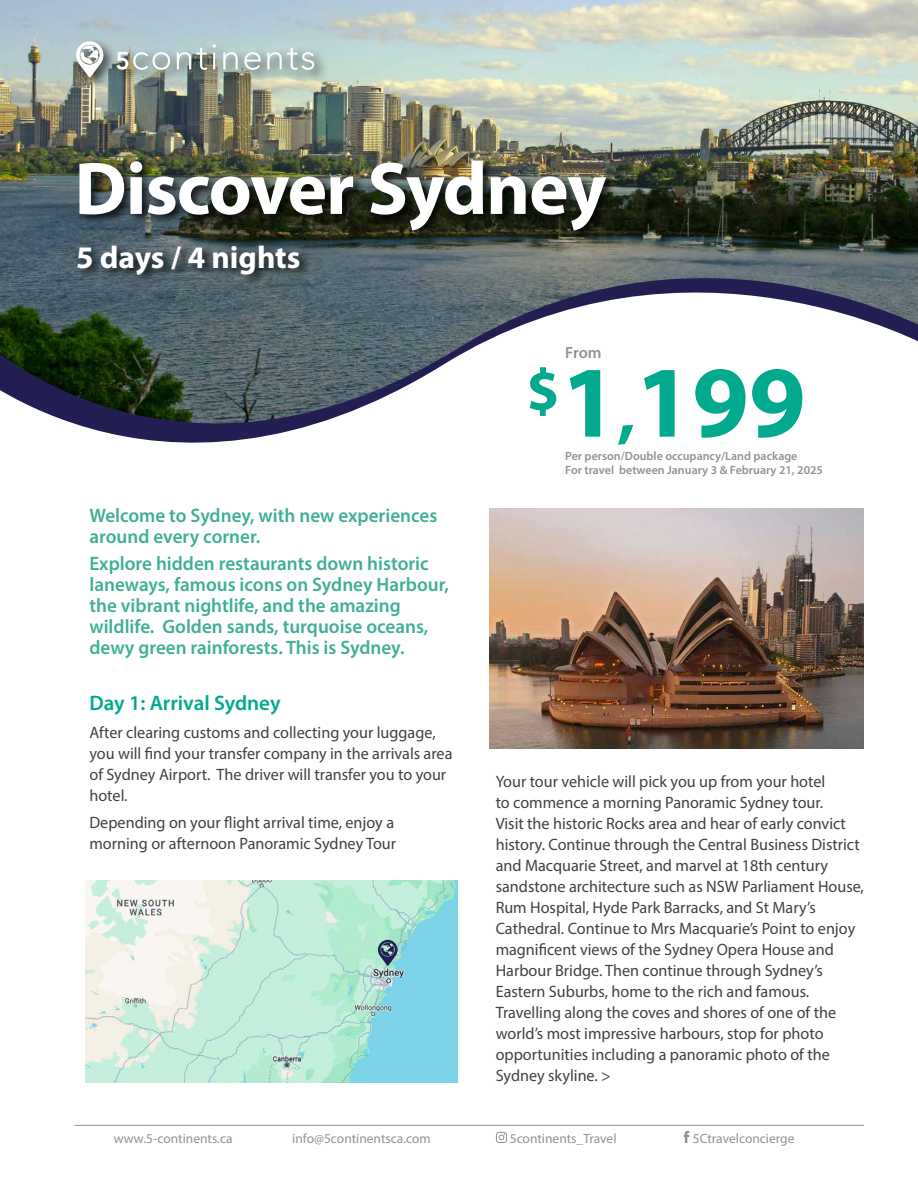
<style>
.page{position:relative;width:918px;height:1188px;background:#fff}
.page>*{position:absolute;margin:0;border:0;box-sizing:border-box;transform-origin:0 0}
.t1{font:700 102.3px "Myriad Pro";color:#01a98e}
.t2{font:700 75px "Myriad Pro";letter-spacing:-.02em;color:#fff}
.t3{font:700 31.5px "Myriad Pro";color:#fff}
.t4{font:600 21px "Myriad Pro";color:#01a98e}
.t5{font:600 19.5px/21px "Myriad Pro";color:#40af97}
.t6{font:16.5px/21px "Myriad Pro";color:#414042}
.t7{font:600 16.2px "Myriad Pro";color:#929293}
.t8{font:13.5px "Myriad Pro";color:#929293}
.t9{font:600 12px/14.4px "Myriad Pro";color:#929293}
.s1{font-size:67.5px}
</style>
<div class="page">
<svg style="left:79px;top:425px;width:232px;height:18px;fill:#221e52"></svg>
<img style="left:0;top:0;width:918px;height:425px">
<svg style="left:496px;top:1132px;width:11px;height:11px"></svg>
<svg style="left:684px;top:1131px;width:5px;height:12px"></svg>
<hr style="left:75px;top:1125px;width:789px;height:1px;background:#929293">
<img style="left:489px;top:508px;width:375px;height:240px">
<div style="left:72px;top:37px;width:257px;height:55px;background:#000;opacity:.75"></div>
<svg style="left:116px;top:52px;width:54px;height:18px"></svg>
<svg style="left:177px;top:48px;width:30px;height:22px"></svg>
<svg style="left:213px;top:44px;width:3px;height:25px"></svg>
<svg style="left:223px;top:52px;width:15px;height:17px"></svg>
<svg style="left:244px;top:52px;width:17px;height:18px"></svg>
<svg style="left:267px;top:48px;width:47px;height:22px"></svg>
<svg style="left:76px;top:41px;width:28px;height:37px"></svg>
<img style="left:85px;top:880px;width:373px;height:202px">
<div style="left:77px;top:157px;width:541px;height:85px;background:#000;opacity:.75"></div>
<div style="left:76px;top:241px;width:237px;height:44px;background:#000;opacity:.75"></div>
<svg style="left:378px;top:940px;width:20px;height:26px"></svg>
<h2 class="t2" style="left:75px;top:140px;width:533px">Discover Sydney</h2>
<h3 class="t3" style="left:76px;top:237px;width:226px">5 days / 4 nights</h3>
<p class="t5" style="left:89px;top:504px;width:349px">Welcome to Sydney, with new experiences around every corner.</p>
<p class="t5" style="left:89px;top:553px;width:361px">Explore hidden restaurants down historic laneways, famous icons on Sydney Harbour, the vibrant nightlife, and the amazing wildlife. Golden sands, turquoise oceans, dewy green rainforests. This is Sydney.</p>
<p class="t4" style="left:89px;top:689px;width:193px">Day 1: Arrival Sydney</p>
<p class="t6" style="left:89px;top:721px;width:365px">After clearing customs and collecting your luggage, you will find your transfer company in the arrivals area of Sydney Airport. The driver will transfer you to your hotel.</p>
<p class="t6" style="left:89px;top:812px;width:308px">Depending on your flight arrival time, enjoy a morning or afternoon Panoramic Sydney Tour</p>
<p class="t7" style="left:565px;top:342px;width:38px">From</p>
<h1 class="t1" style="left:526px;top:335px;width:281px"><sup>$</sup>1<span class="s1">,</span>199</h1>
<p class="t9" style="left:565px;top:448px;width:259px">Per person/Double occupancy/Land package<br>For travel between January 3 &amp; February 21, 2025</p>
<p class="t6" style="left:496px;top:771px;width:370px">Your tour vehicle will pick you up from your hotel<br>to commence a morning Panoramic Sydney tour.<br>Visit the historic Rocks area and hear of early convict history. Continue through the Central Business District and Macquarie Street, and marvel at 18th century sandstone architecture such as NSW Parliament House, Rum Hospital, Hyde Park Barracks, and St Mary’s Cathedral. Continue to Mrs Macquarie’s Point to enjoy magnificent views of the Sydney Opera House and Harbour Bridge. Then continue through Sydney’s Eastern Suburbs, home to the rich and famous.<br>Travelling along the coves and shores of one of the world’s most impressive harbours, stop for photo opportunities including a panoramic photo of the Sydney skyline. &gt;</p>
<p class="t8" style="left:114px;top:1130px;width:120px">www.5-continents.ca</p>
<p class="t8" style="left:292px;top:1130px;width:140px">info@5continentsca.com</p>
<p class="t8" style="left:510px;top:1130px;width:108px">5continents_Travel</p>
<p class="t8" style="left:693px;top:1130px;width:103px">5Ctravelconcierge</p>
</div>
